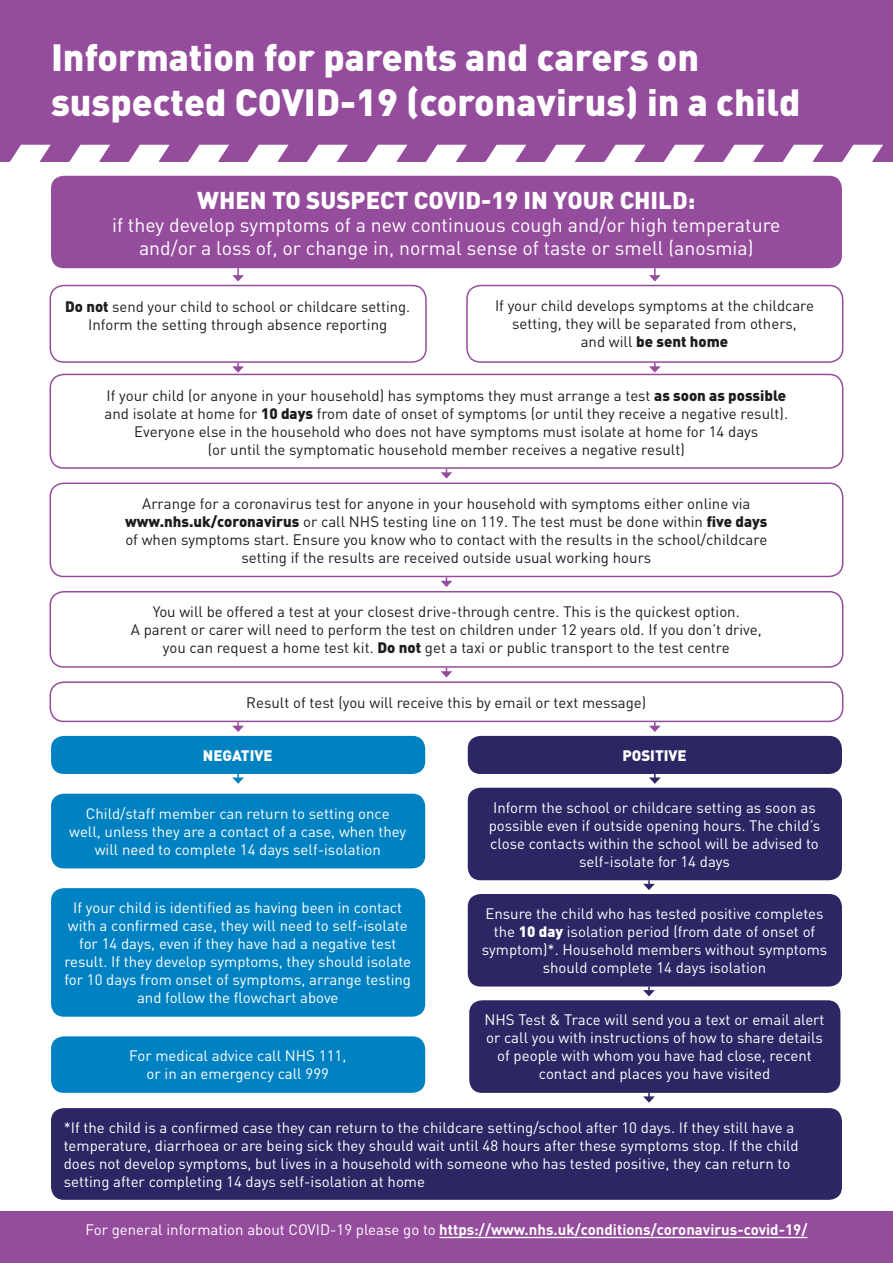
<style>
.page{position:relative;width:893px;height:1263px;background:#fff}
.page>*{position:absolute;margin:0;border:0;box-sizing:border-box;transform-origin:0 0}
.t1{font:900 37.5px/45px "DIN";color:#fff}
.t2{font:900 24px "DIN";color:#fff}
.t3{font:19.5px/23.4px "DIN";color:#fff;text-align:center}
.t4{font:15px/18px "DIN";color:#fff;text-align:center}
.t5{font:15px/18px "DIN";color:#1d1d1b;text-align:center}
.t6{font:700 15px "DIN";color:#fff}
.t7{font:900 15px "DIN";color:#fff}
.s1{font-weight:900}
.s2{font-weight:400}
</style>
<div class="page">
<div style="left:0;top:0;width:893px;height:161px;background:#954c9d"></div>
<svg style="left:0;top:145px;width:893px;height:17px"></svg>
<div style="left:51px;top:176px;width:791px;height:92px;background:#954c9d;border-radius:13px"></div>
<div style="left:50px;top:285px;width:377px;height:78px;border:2px solid #954c9d;border-radius:14px"></div>
<div style="left:466px;top:285px;width:377px;height:78px;border:2px solid #954c9d;border-radius:14px"></div>
<div style="left:50px;top:374px;width:793px;height:95px;border:2px solid #954c9d;border-radius:14px"></div>
<div style="left:50px;top:482px;width:793px;height:95px;border:2px solid #954c9d;border-radius:14px"></div>
<div style="left:50px;top:591px;width:793px;height:77px;border:2px solid #954c9d;border-radius:14px"></div>
<div style="left:50px;top:681px;width:793px;height:41px;border:2px solid #954c9d;border-radius:14px"></div>
<div style="left:51px;top:1108px;width:791px;height:92px;background:#2c2764;border-radius:13px"></div>
<div style="left:51px;top:736px;width:374px;height:38px;background:#0082c2;border-radius:13px"></div>
<div style="left:51px;top:794px;width:374px;height:74px;background:#0082c2;border-radius:13px"></div>
<div style="left:51px;top:888px;width:374px;height:129px;background:#0082c2;border-radius:13px"></div>
<div style="left:51px;top:1036px;width:374px;height:57px;background:#0082c2;border-radius:13px"></div>
<div style="left:468px;top:736px;width:374px;height:38px;background:#2c2764;border-radius:13px"></div>
<div style="left:468px;top:788px;width:374px;height:92px;background:#2c2764;border-radius:13px"></div>
<div style="left:468px;top:894px;width:374px;height:92px;background:#2c2764;border-radius:13px"></div>
<div style="left:469px;top:1000px;width:371px;height:93px;background:#2c2764;border-radius:13px"></div>
<div style="left:0;top:1212px;width:893px;height:51px;background:#954c9d"></div>
<hr style="left:439px;top:1237px;width:368px;height:1px;background:#fff">
<svg style="left:649px;top:268px;width:12px;height:13px"></svg>
<svg style="left:649px;top:363px;width:12px;height:10px"></svg>
<svg style="left:441px;top:469px;width:11px;height:10px"></svg>
<svg style="left:441px;top:577px;width:11px;height:10px"></svg>
<svg style="left:441px;top:668px;width:11px;height:9px"></svg>
<svg style="left:649px;top:722px;width:12px;height:10px"></svg>
<svg style="left:649px;top:774px;width:12px;height:10px"></svg>
<svg style="left:643px;top:880px;width:12px;height:10px"></svg>
<svg style="left:643px;top:986px;width:12px;height:10px"></svg>
<svg style="left:643px;top:1093px;width:12px;height:10px"></svg>
<svg style="left:232px;top:722px;width:12px;height:10px"></svg>
<svg style="left:232px;top:774px;width:12px;height:10px"></svg>
<svg style="left:232px;top:268px;width:12px;height:13px"></svg>
<svg style="left:232px;top:363px;width:12px;height:10px"></svg>
<p class="t1" style="left:51px;top:33px;width:751px">Information for parents and carers on suspected COVID-19 (coronavirus) in a child</p>
<p class="t2" style="left:197px;top:184px;width:500px">WHEN TO SUSPECT COVID-19 IN YOUR CHILD:</p>
<p class="t3" style="left:112px;top:213px;width:670px">if they develop symptoms of a new continuous cough and/or high temperature and/or a loss of, or change in, normal sense of taste or smell (anosmia)</p>
<p class="t5" style="left:65px;top:297px;width:347px"><span class="s1">Do not</span> send your child to school or childcare setting.<br>Inform the setting through absence reporting</p>
<p class="t5" style="left:495px;top:296px;width:320px">If your child develops symptoms at the childcare setting, they will be separated from others,<br>and will <span class="s1">be sent home</span></p>
<p class="t5" style="left:105px;top:386px;width:685px">If your child (or anyone in your household) has symptoms they must arrange a test <span class="s1">as soon as possible </span>and isolate at home for <span class="s1">10 days</span> from date of onset of symptoms (or until they receive a negative result).<br>Everyone else in the household who does not have symptoms must isolate at home for 14 days<br>(or until the symptomatic household member receives a negative result)</p>
<p class="t5" style="left:125px;top:494px;width:644px">Arrange for a coronavirus test for anyone in your household with symptoms either online via <span class="s1">www.nhs.uk/coronavirus</span> or call NHS testing line on 119. The test must be done within <span class="s1">five days </span>of when symptoms start. Ensure you know who to contact with the results in the school/childcare setting if the results are received outside usual working hours</p>
<p class="t5" style="left:131px;top:603px;width:632px">You will be offered a test at your closest drive-through centre. This is the quickest option.<br>A parent or carer will need to perform the test on children under 12 years old. If you don’t drive, you can request a home test kit. <span class="s1">Do not</span> get a taxi or public transport to the test centre</p>
<p class="t5" style="left:246px;top:693px;width:402px">Result of test (you will receive this by email or text message)</p>
<p class="t7" style="left:203px;top:746px;width:71px">NEGATIVE</p>
<p class="t4" style="left:69px;top:804px;width:339px">Child/staff member can return to setting once well, unless they are a contact of a case, when they will need to complete 14 days self-isolation</p>
<p class="t4" style="left:64px;top:898px;width:348px">If your child is identified as having been in contact with a confirmed case, they will need to self-isolate for 14 days, even if they have had a negative test result. If they develop symptoms, they should isolate for 10 days from onset of symptoms, arrange testing and follow the flowchart above</p>
<p class="t4" style="left:129px;top:1047px;width:218px">For medical advice call NHS 111, or in an emergency call 999</p>
<p class="t7" style="left:622px;top:746px;width:66px">POSITIVE</p>
<p class="t4" style="left:489px;top:798px;width:333px">Inform the school or childcare setting as soon as possible even if outside opening hours. The child’s close contacts within the school will be advised to self-isolate for 14 days</p>
<p class="t4" style="left:482px;top:904px;width:347px">Ensure the child who has tested positive completes the <span class="s1">10 day</span> isolation period (from date of onset of symptom)*. Household members without symptoms should complete 14 days isolation</p>
<p class="t4" style="left:484px;top:1010px;width:342px">NHS Test &amp; Trace will send you a text or email alert or call you with instructions of how to share details of people with whom you have had close, recent contact and places you have visited</p>
<p class="t4" style="left:64px;top:1118px;width:736px;text-align:left">*If the child is a confirmed case they can return to the childcare setting/school after 10 days. If they still have a temperature, diarrhoea or are being sick they should wait until 48 hours after these symptoms stop. If the child does not develop symptoms, but lives in a household with someone who has tested positive, they can return to setting after completing 14 days self-isolation at home</p>
<p class="t6" style="left:86px;top:1220px;width:723px"><span class="s2">For general information about COVID-19 please go to</span> https://www.nhs.uk/conditions/coronavirus-covid-19/</p>
</div>
